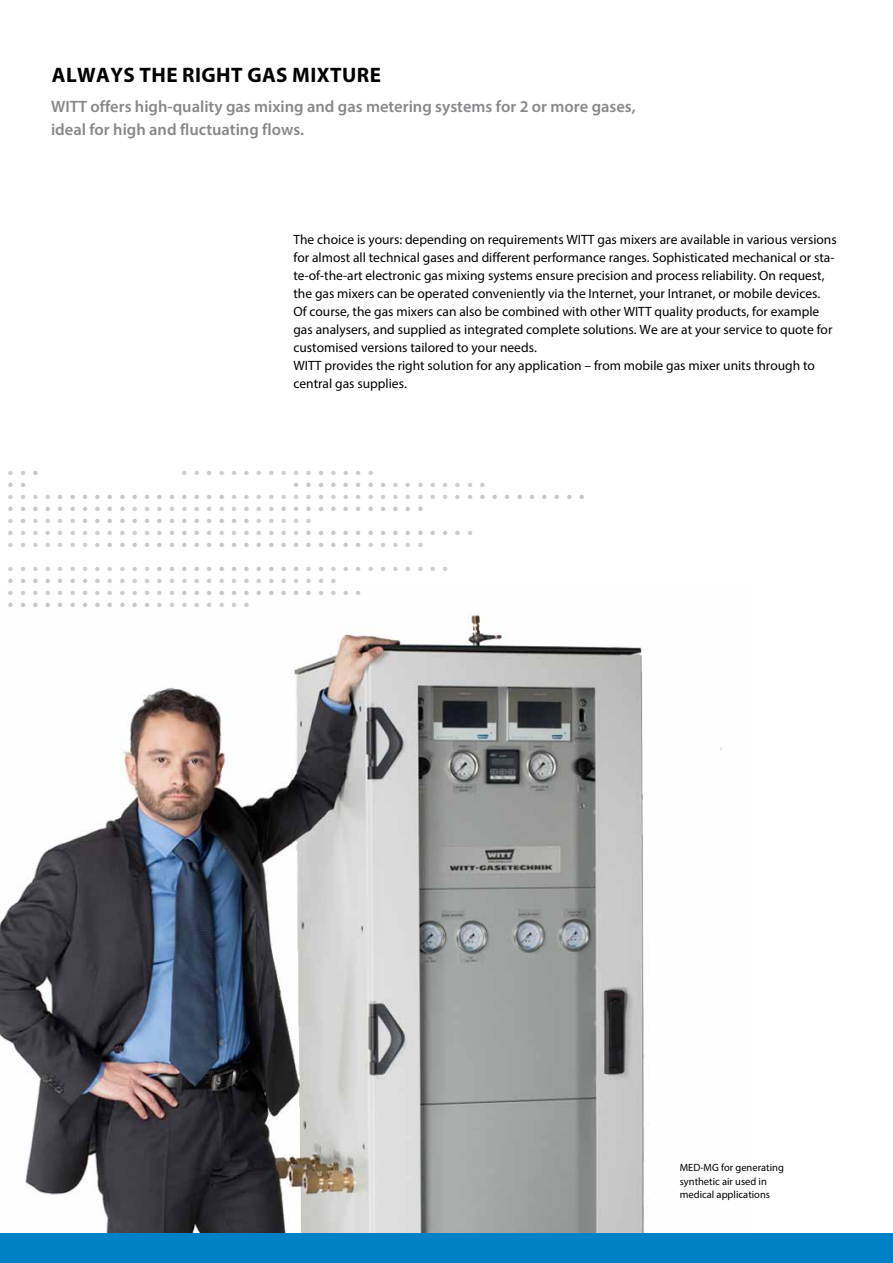
<style>
.page{position:relative;width:893px;height:1263px;background:#fff}
.page>*{position:absolute;margin:0;border:0;box-sizing:border-box;transform-origin:0 0}
.t1{font:700 21px "Myriad Pro";letter-spacing:.02em;color:#000}
.t2{font:600 16.5px/22.5px "Myriad Pro";color:#87888a}
.t3{font:13.5px/18px "Myriad Pro";color:#000}
.t4{font:10.5px/13.5px "Myriad Pro";color:#000}
.t5{font:6px "Zapf Dingbats Std";color:#cbcdce}
.t6{font:6px "Zapf Dingbats Std";color:#c6c7c8}
</style>
<div class="page">
<img style="left:0;top:612px;width:751px;height:622px">
<div style="left:0;top:1234px;width:893px;height:29px;background:#0081c7"></div>
<h1 class="t1" style="left:52px;top:61px;width:331px">ALWAYS THE RIGHT GAS MIXTURE</h1>
<p class="t2" style="left:51px;top:95px;width:586px">WITT offers high-quality gas mixing and gas metering systems for 2 or more gases, ideal for high and fluctuating flows.</p>
<p class="t6" style="left:33px;top:470px;width:6px">●</p>
<p class="t3" style="left:293px;top:230px;width:545px">The choice is yours: depending on requirements WITT gas mixers are available in various versions for almost all technical gases and different performance ranges. Sophisticated mechanical or sta&shy;te-of-the-art electronic gas mixing systems ensure precision and process reliability. On request, the gas mixers can be operated conveniently via the Internet, your Intranet, or mobile devices.<br>Of course, the gas mixers can also be combined with other WITT quality products, for example gas analysers, and supplied as integrated complete solutions. We are at your service to quote for customised versions tailored to your needs.<br>WITT provides the right solution for any application – from mobile gas mixer units through to central gas supplies.</p>
<p class="t5" style="left:306px;top:518px;width:6px">●</p>
<p class="t5" style="left:331px;top:578px;width:6px">●</p>
<p class="t5" style="left:356px;top:590px;width:6px">●</p>
<p class="t6" style="left:579px;top:494px;width:6px">●</p>
<p class="t4" style="left:680px;top:1161px;width:106px">MED-MG for generating synthetic air used in medical applications</p>
</div>
